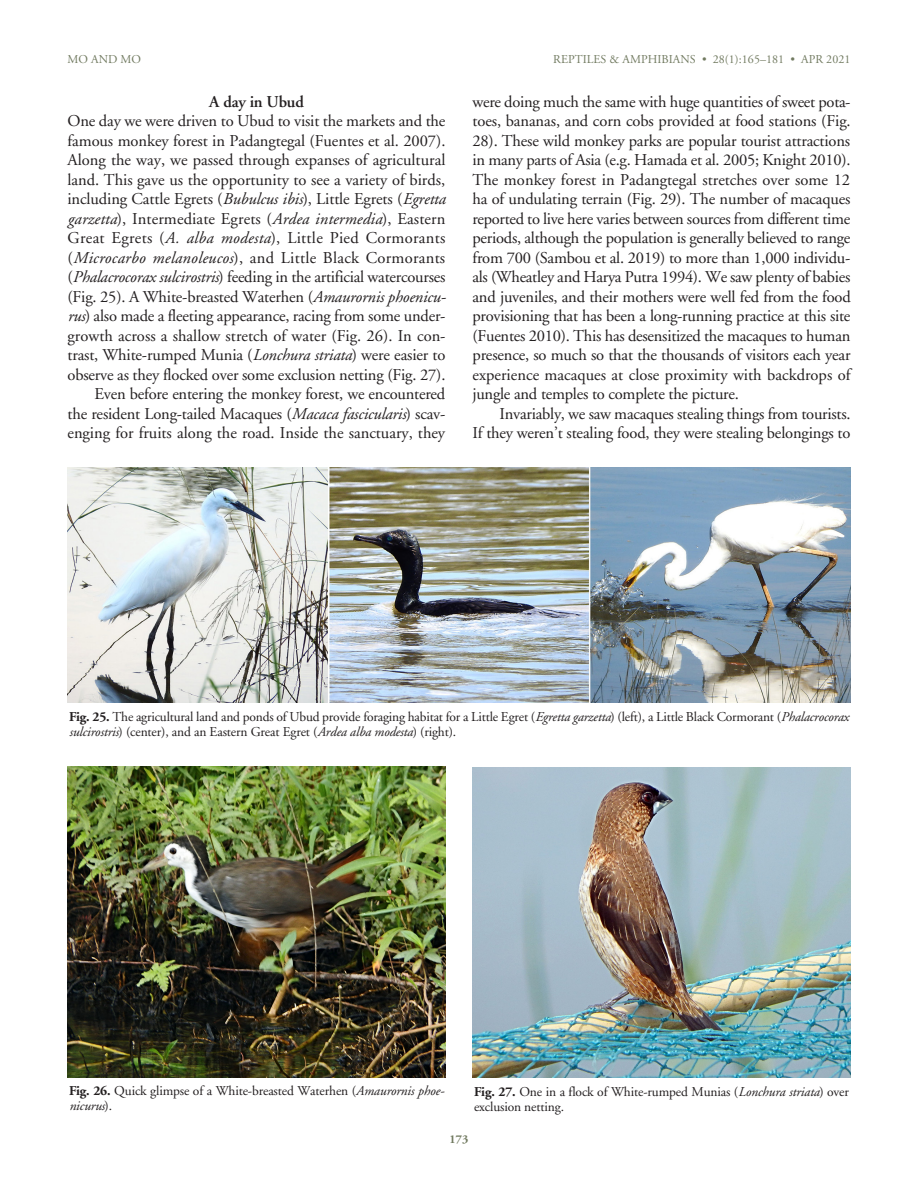
<style>
.page{position:relative;width:918px;height:1188px;background:#fff}
.page>*{position:absolute;margin:0;border:0;box-sizing:border-box;transform-origin:0 0}
.TEXT{font:16.5px/19.5px "Adobe Garamond";letter-spacing:-.01em;color:#231f20;text-align:justify}
.SUBhead{font:600 16.5px "Adobe Garamond";letter-spacing:-.01em;color:#231f20}
.Figure_Caption{font:13.5px/15px "Adobe Garamond";letter-spacing:-.01em;color:#231f20}
.t1{font:12px "Adobe Garamond";letter-spacing:.005em;color:#717a60}
.t2{font:700 12px "Adobe Garamond";color:#717a60}
.s1{font-style:italic}
.s2{font-weight:700}
</style>
<div class="page">
<img style="left:68px;top:766px;width:378px;height:311px">
<img style="left:68px;top:467px;width:782px;height:235px">
<img style="left:472px;top:768px;width:378px;height:309px">
<p class="t1" style="left:68px;top:53px;width:75px">MO AND MO</p>
<p class="t1" style="left:553px;top:53px;width:299px">REPTILES &amp; AMPHIBIANS • 28(1):165–181 • APR 2021</p>
<p class="SUBhead" style="left:209px;top:92px;width:96px">A day in Ubud</p>
<p class="TEXT" style="left:68px;top:112px;width:380px">One day we were driven to Ubud to visit the markets and the famous monkey forest in Padangtegal (Fuentes et al. 2007).<br>Along the way, we passed through expanses of agricultural land. This gave us the opportunity to see a variety of birds, including Cattle Egrets (<span class="s1">Bubulcus ibis</span>), Little Egrets (<span class="s1">Egretta garzetta</span>), Intermediate Egrets (<span class="s1">Ardea intermedia</span>), Eastern Great Egrets (<span class="s1">A. alba modesta</span>), Little Pied Cormorants (<span class="s1">Microcarbo melanoleucos</span>), and Little Black Cormorants (<span class="s1">Phalacrocorax sulcirostris</span>) feeding in the artificial watercourses (Fig. 25). A White-breasted Waterhen (<span class="s1">Amaurornis phoenicu&shy;rus</span>) also made a fleeting appearance, racing from some under&shy;growth across a shallow stretch of water (Fig. 26). In con&shy;trast, White-rumped Munia (<span class="s1">Lonchura striata</span>) were easier to observe as they flocked over some exclusion netting (Fig. 27).</p>
<p class="TEXT" style="left:68px;top:385px;width:380px;text-indent:27px">Even before entering the monkey forest, we encountered the resident Long-tailed Macaques (<span class="s1">Macaca fascicularis</span>) scav&shy;enging for fruits along the road. Inside the sanctuary, they</p>
<p class="TEXT" style="left:472px;top:92px;width:380px">were doing much the same with huge quantities of sweet pota&shy;toes, bananas, and corn cobs provided at food stations (Fig.<br>28). These wild monkey parks are popular tourist attractions in many parts of Asia (e.g. Hamada et al. 2005; Knight 2010).<br>The monkey forest in Padangtegal stretches over some 12 ha of undulating terrain (Fig. 29). The number of macaques reported to live here varies between sources from different time periods, although the population is generally believed to range from 700 (Sambou et al. 2019) to more than 1,000 individu&shy;als (Wheatley and Harya Putra 1994). We saw plenty of babies and juveniles, and their mothers were well fed from the food provisioning that has been a long-running practice at this site (Fuentes 2010). This has desensitized the macaques to human presence, so much so that the thousands of visitors each year experience macaques at close proximity with backdrops of jungle and temples to complete the picture.</p>
<p class="TEXT" style="left:472px;top:404px;width:380px;text-align:right">Invariably, we saw macaques stealing things from tourists.<br>If they weren’t stealing food, they were stealing belongings to</p>
<p class="Figure_Caption" style="left:69px;top:709px;width:781px"><span class="s2">Fig. 25.</span> The agricultural land and ponds of Ubud provide foraging habitat for a Little Egret (<span class="s1">Egretta garzetta</span>) (left), a Little Black Cormorant (<span class="s1">Phalacrocorax sulcirostris</span>) (center), and an Eastern Great Egret (<span class="s1">Ardea alba modesta</span>) (right).</p>
<p class="Figure_Caption" style="left:69px;top:1084px;width:377px"><span class="s2">Fig. 26.</span> Quick glimpse of a White-breasted Waterhen (<span class="s1">Amaurornis phoe&shy;nicurus</span>).</p>
<p class="Figure_Caption" style="left:474px;top:1085px;width:377px"><span class="s2">Fig. 27.</span> One in a flock of White-rumped Munias (<span class="s1">Lonchura striata</span>) over exclusion netting.</p>
<p class="t2" style="left:450px;top:1132px;width:20px">173</p>
</div>
